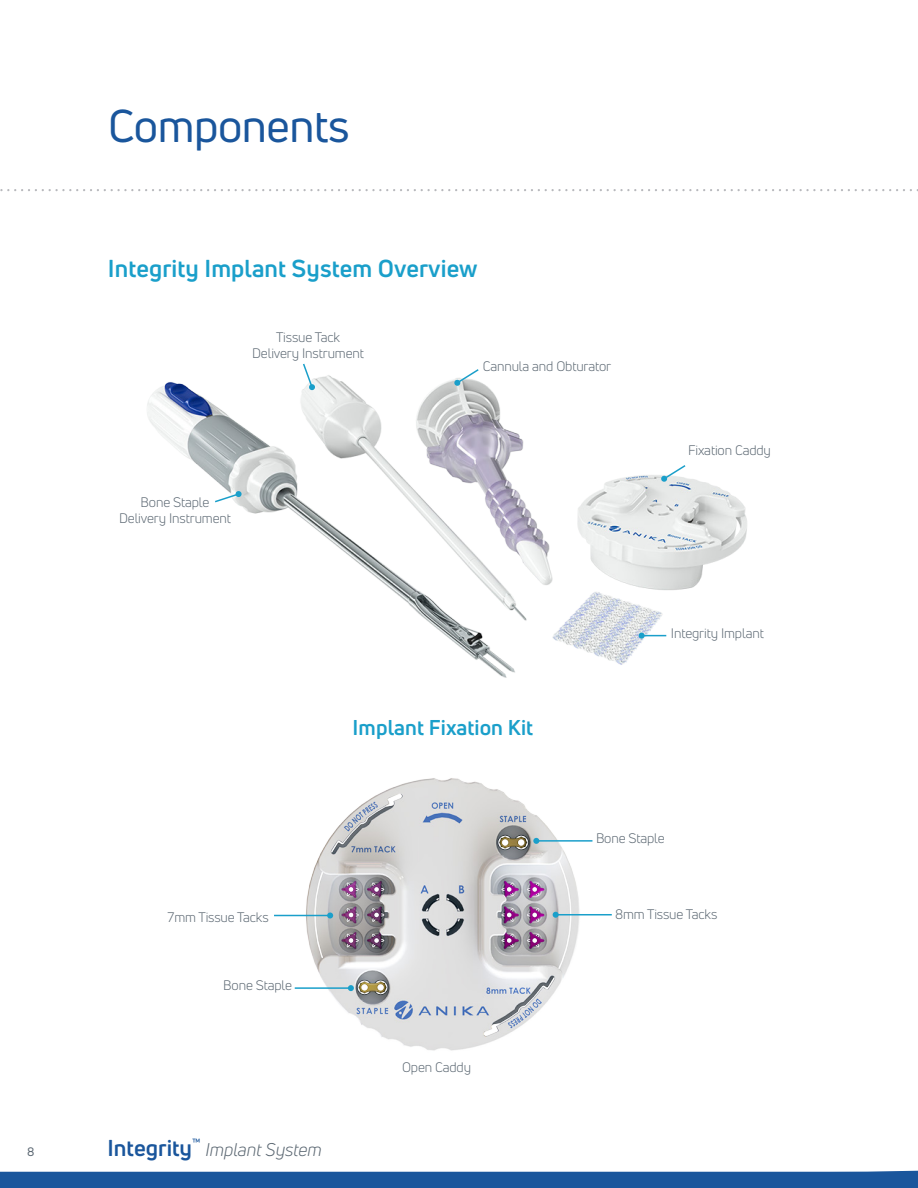
<style>
.page{position:relative;width:918px;height:1188px;background:#fff}
.page>*{position:absolute;margin:0;border:0;box-sizing:border-box;transform-origin:0 0}
.t1{font:45px "Uni Neue";letter-spacing:-.01em;color:#1a569c}
.t2{font:700 24px "Uni Neue";letter-spacing:.005em;color:#1a9fca}
.t3{font:700 21px "Uni Neue";letter-spacing:.005em;color:#1a9fca}
.t4{font:italic 18px "Uni Neue";color:#5a6671}
.t5{font:13.5px/16.2px "Uni Neue";letter-spacing:-.01em;color:#5a6671;text-align:center}
.t6{font:12px "Uni Neue";color:#5a6671}
.s1{font-weight:700;font-style:normal;font-size:22.5px;color:#1a569c}
</style>
<div class="page">
<svg style="left:0;top:1170px;width:918px;height:18px;background:#2f65a5"></svg>
<img style="left:147px;top:375px;width:600px;height:303px">
<svg style="left:302px;top:363px;width:13px;height:28px"></svg>
<svg style="left:454px;top:369px;width:26px;height:17px"></svg>
<svg style="left:661px;top:464px;width:26px;height:18px"></svg>
<svg style="left:639px;top:633px;width:27px;height:6px"></svg>
<svg style="left:213px;top:491px;width:29px;height:13px"></svg>
<img style="left:274px;top:778px;width:338px;height:273px">
<hr style="left:295px;top:987px;width:56px;height:2px;background:#1a9fca">
<svg style="left:348px;top:985px;width:6px;height:6px"></svg>
<hr style="left:536px;top:840px;width:56px;height:2px;background:#1a9fca">
<svg style="left:533px;top:838px;width:6px;height:6px"></svg>
<hr style="left:556px;top:914px;width:56px;height:1px;background:#1a9fca">
<svg style="left:553px;top:912px;width:6px;height:6px"></svg>
<hr style="left:274px;top:915px;width:56px;height:1px;background:#1a9fca">
<svg style="left:327px;top:913px;width:6px;height:6px"></svg>
<svg style="left:0;top:189px;width:918px;height:2px"></svg>
<p class="t6" style="left:27px;top:1144px;width:9px">8</p>
<p class="t1" style="left:108px;top:98px;width:243px">Components</p>
<p class="t2" style="left:108px;top:254px;width:371px">Integrity Implant System Overview</p>
<p class="t5" style="left:252px;top:329px;width:113px">Tissue Tack<br>Delivery Instrument</p>
<p class="t5" style="left:119px;top:494px;width:113px">Bone Staple<br>Delivery Instrument</p>
<p class="t5" style="left:483px;top:358px;width:130px">Cannula and Obturator</p>
<p class="t5" style="left:688px;top:442px;width:84px">Fixation Caddy</p>
<p class="t3" style="left:353px;top:715px;width:182px">Implant Fixation Kit</p>
<p class="t5" style="left:671px;top:625px;width:94px">Integrity Implant</p>
<p class="t5" style="left:596px;top:830px;width:70px">Bone Staple</p>
<p class="t5" style="left:168px;top:909px;width:103px">7mm Tissue Tacks</p>
<p class="t5" style="left:223px;top:977px;width:70px">Bone Staple</p>
<p class="t4" style="left:108px;top:1139px;width:216px"><span class="s1">Integrity</span><sup>™</sup> Implant System</p>
<p class="t5" style="left:402px;top:1059px;width:71px">Open Caddy</p>
<p class="t5" style="left:615px;top:906px;width:104px">8mm Tissue Tacks</p>
</div>
